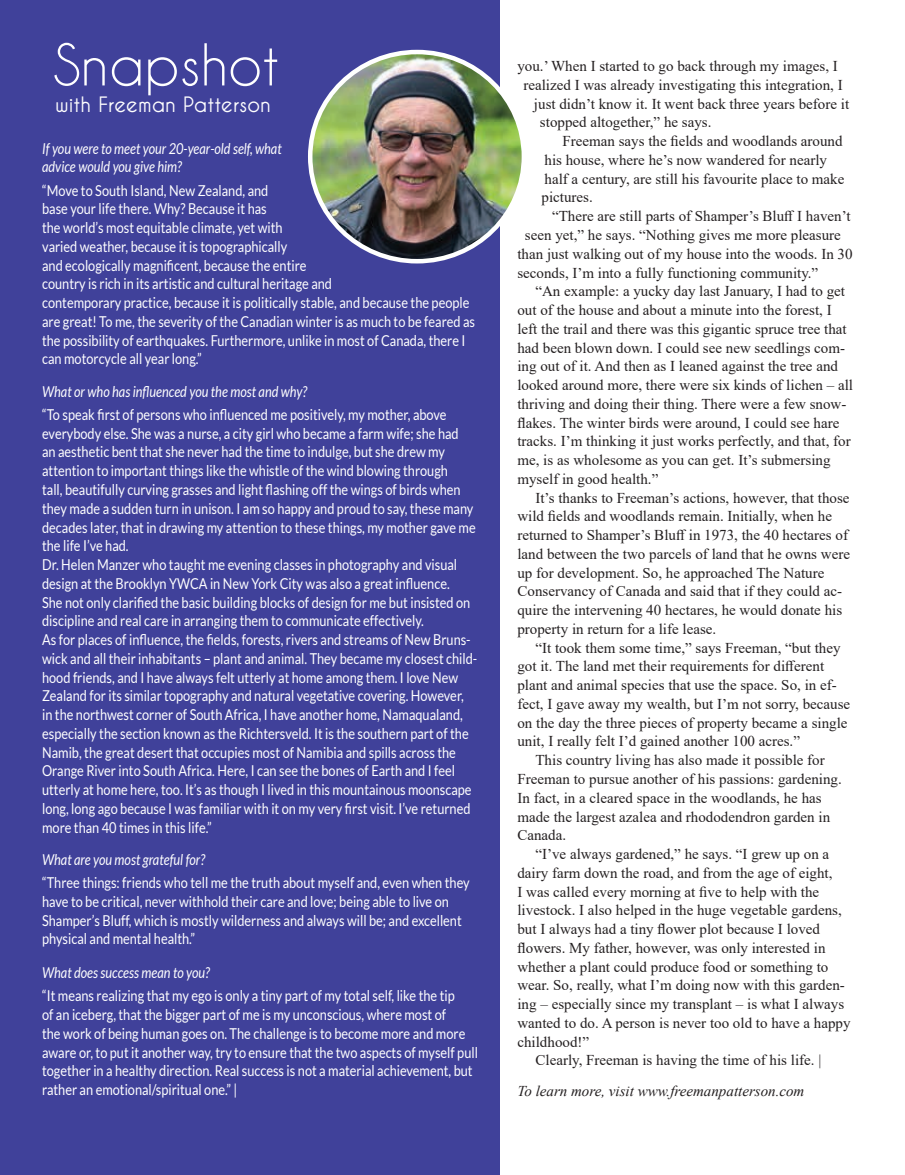
<style>
.page{position:relative;width:905px;height:1175px;background:#fff}
.page>*{position:absolute;margin:0;border:0;box-sizing:border-box;transform-origin:0 0}
.t1{font:54px "Caviar Dreams";color:#fff}
.t2{font:700 21px "Caviar Dreams";color:#fff}
.t3{font:15px/18.8px "Lato";color:#fff;scale:.85 1}
.t4{font:15px "Times New Roman";color:#231f20}
.t5{font:italic 15px/18.8px "Lato";color:#fff;scale:.85 1}
.t6{font:italic 15px "Times New Roman";color:#231f20}
</style>
<div class="page">
<div style="left:0;top:0;width:499px;height:1174px;background:#40419a"></div>
<img style="left:310px;top:52px;width:211px;height:209px">
<h1 class="t1" style="left:53px;top:36px;width:228px">Snapshot</h1>
<h2 class="t2" style="left:55px;top:93px;width:217px">with Freeman Patterson</h2>
<p class="t5" style="left:42px;top:139px;width:283px">If you were to meet your 20-year-old self, what advice would you give him?</p>
<p class="t3" style="left:42px;top:181px;width:511px">“Move to South Island, New Zealand, and<br>base your life there. Why? Because it has<br>the world’s most equitable climate, yet with<br>varied weather, because it is topographically<br>and ecologically magnificent, because the entire<br>country is rich in its artistic and cultural heritage and<br>contemporary practice, because it is politically stable, and because the people are great! To me, the severity of the Canadian winter is as much to be feared as the possibility of earthquakes. Furthermore, unlike in most of Canada, there I can motorcycle all year long.”</p>
<p class="t5" style="left:42px;top:382px;width:313px">What or who has influenced you the most and why?</p>
<p class="t3" style="left:42px;top:405px;width:513px">“To speak first of persons who influenced me positively, my mother, above everybody else. She was a nurse, a city girl who became a farm wife; she had<br>an aesthetic bent that she never had the time to indulge, but she drew my attention to important things like the whistle of the wind blowing through<br>tall, beautifully curving grasses and light flashing off the wings of birds when they made a sudden turn in unison. I am so happy and proud to say, these many decades later, that in drawing my attention to these things, my mother gave me the life I’ve had.<br>Dr. Helen Manzer who taught me evening classes in photography and visual design at the Brooklyn YWCA in New York City was also a great influence.<br>She not only clarified the basic building blocks of design for me but insisted on discipline and real care in arranging them to communicate effectively.<br>As for places of influence, the fields, forests, rivers and streams of New Bruns&shy;wick and all their inhabitants – plant and animal. They became my closest child&shy;hood friends, and I have always felt utterly at home among them. I love New Zealand for its similar topography and natural vegetative covering. However, in the northwest corner of South Africa, I have another home, Namaqualand, especially the section known as the Richtersveld. It is the southern part of the Namib, the great desert that occupies most of Namibia and spills across the Orange River into South Africa. Here, I can see the bones of Earth and I feel utterly at home here, too. It’s as though I lived in this mountainous moonscape long, long ago because I was familiar with it on my very first visit. I’ve returned more than 40 times in this life.”</p>
<p class="t5" style="left:42px;top:850px;width:193px">What are you most grateful for?</p>
<p class="t3" style="left:42px;top:873px;width:504px">“Three things: friends who tell me the truth about myself and, even when they have to be critical, never withhold their care and love; being able to live on Shamper’s Bluff, which is mostly wilderness and always will be; and excellent physical and mental health.”</p>
<p class="t5" style="left:42px;top:963px;width:199px">What does success mean to you?</p>
<p class="t3" style="left:42px;top:986px;width:514px">“It means realizing that my ego is only a tiny part of my total self, like the tip<br>of an iceberg, that the bigger part of me is my unconscious, where most of<br>the work of being human goes on. The challenge is to become more and more aware or, to put it another way, try to ensure that the two aspects of myself pull together in a healthy direction. Real success is not a material achievement, but rather an emotional/spiritual one.” |</p>
<p class="t4" style="left:517px;top:56px;width:322px">you.’ When I started to go back through my images, I</p>
<p class="t4" style="left:523px;top:74px;width:321px">realized I was already investigating this integration, I</p>
<p class="t4" style="left:534px;top:93px;width:317px">just didn’t know it. It went back three years before it</p>
<p class="t4" style="left:540px;top:112px;width:173px">stopped altogether,” he says.</p>
<p class="t4" style="left:562px;top:131px;width:281px">Freeman says the fields and woodlands around</p>
<p class="t4" style="left:544px;top:149px;width:284px">his house, where he’s now wandered for nearly</p>
<p class="t4" style="left:544px;top:168px;width:301px">half a century, are still his favourite place to make</p>
<p class="t4" style="left:541px;top:187px;width:53px">pictures.</p>
<p class="t4" style="left:552px;top:206px;width:300px">“There are still parts of Shamper’s Bluff I haven’t</p>
<p class="t4" style="left:525px;top:224px;width:317px">seen yet,” he says. “Nothing gives me more pleasure</p>
<p class="t4" style="left:517px;top:243px;width:336px">than just walking out of my house into the woods. In 30</p>
<p class="t4" style="left:517px;top:262px;width:302px">seconds, I’m into a fully functioning community.”</p>
<p class="t4" style="left:535px;top:281px;width:311px">“An example: a yucky day last January, I had to get</p>
<p class="t4" style="left:517px;top:299px;width:316px">out of the house and about a minute into the forest, I</p>
<p class="t4" style="left:517px;top:318px;width:331px">left the trail and there was this gigantic spruce tree that</p>
<p class="t4" style="left:517px;top:337px;width:329px">had been blown down. I could see new seedlings com-</p>
<p class="t4" style="left:517px;top:356px;width:322px">ing out of it. And then as I leaned against the tree and</p>
<p class="t4" style="left:517px;top:374px;width:337px">looked around more, there were six kinds of lichen – all</p>
<p class="t4" style="left:517px;top:393px;width:330px">thriving and doing their thing. There were a few snow-</p>
<p class="t4" style="left:517px;top:412px;width:323px">flakes. The winter birds were around, I could see hare</p>
<p class="t4" style="left:517px;top:431px;width:335px">tracks. I’m thinking it just works perfectly, and that, for</p>
<p class="t4" style="left:517px;top:449px;width:314px">me, is as wholesome as you can get. It’s submersing</p>
<p class="t4" style="left:517px;top:468px;width:142px">myself in good health.”</p>
<p class="t4" style="left:535px;top:487px;width:315px">It’s thanks to Freeman’s actions, however, that those</p>
<p class="t4" style="left:517px;top:506px;width:316px">wild fields and woodlands remain. Initially, when he</p>
<p class="t4" style="left:517px;top:524px;width:332px">returned to Shamper’s Bluff in 1973, the 40 hectares of</p>
<p class="t4" style="left:517px;top:543px;width:334px">land between the two parcels of land that he owns were</p>
<p class="t4" style="left:517px;top:562px;width:308px">up for development. So, he approached The Nature</p>
<p class="t4" style="left:517px;top:581px;width:326px">Conservancy of Canada and said that if they could ac-</p>
<p class="t4" style="left:517px;top:599px;width:326px">quire the intervening 40 hectares, he would donate his</p>
<p class="t4" style="left:517px;top:618px;width:200px">property in return for a life lease.</p>
<p class="t4" style="left:535px;top:637px;width:306px">“It took them some time,” says Freeman, “but they</p>
<p class="t4" style="left:517px;top:656px;width:308px">got it. The land met their requirements for different</p>
<p class="t4" style="left:517px;top:674px;width:321px">plant and animal species that use the space. So, in ef-</p>
<p class="t4" style="left:517px;top:693px;width:334px">fect, I gave away my wealth, but I’m not sorry, because</p>
<p class="t4" style="left:517px;top:712px;width:331px">on the day the three pieces of property became a single</p>
<p class="t4" style="left:517px;top:731px;width:284px">unit, I really felt I’d gained another 100 acres.”</p>
<p class="t4" style="left:535px;top:749px;width:291px">This country living has also made it possible for</p>
<p class="t4" style="left:517px;top:768px;width:326px">Freeman to pursue another of his passions: gardening.</p>
<p class="t4" style="left:517px;top:787px;width:306px">In fact, in a cleared space in the woodlands, he has</p>
<p class="t4" style="left:517px;top:806px;width:314px">made the largest azalea and rhododendron garden in</p>
<p class="t4" style="left:517px;top:824px;width:50px">Canada.</p>
<p class="t4" style="left:535px;top:843px;width:295px">“I’ve always gardened,” he says. “I grew up on a</p>
<p class="t4" style="left:517px;top:862px;width:316px">dairy farm down the road, and from the age of eight,</p>
<p class="t4" style="left:517px;top:881px;width:303px">I was called every morning at five to help with the</p>
<p class="t4" style="left:517px;top:899px;width:326px">livestock. I also helped in the huge vegetable gardens,</p>
<p class="t4" style="left:517px;top:918px;width:304px">but I always had a tiny flower plot because I loved</p>
<p class="t4" style="left:517px;top:937px;width:309px">flowers. My father, however, was only interested in</p>
<p class="t4" style="left:517px;top:956px;width:312px">whether a plant could produce food or something to</p>
<p class="t4" style="left:517px;top:974px;width:329px">wear. So, really, what I’m doing now with this garden-</p>
<p class="t4" style="left:517px;top:993px;width:328px">ing – especially since my transplant – is what I always</p>
<p class="t4" style="left:517px;top:1012px;width:334px">wanted to do. A person is never too old to have a happy</p>
<p class="t4" style="left:517px;top:1031px;width:73px">childhood!”</p>
<p class="t4" style="left:535px;top:1049px;width:287px">Clearly, Freeman is having the time of his life. |</p>
<p class="t6" style="left:517px;top:1080px;width:288px">To learn more, visit www.freemanpatterson.com</p>
</div>
